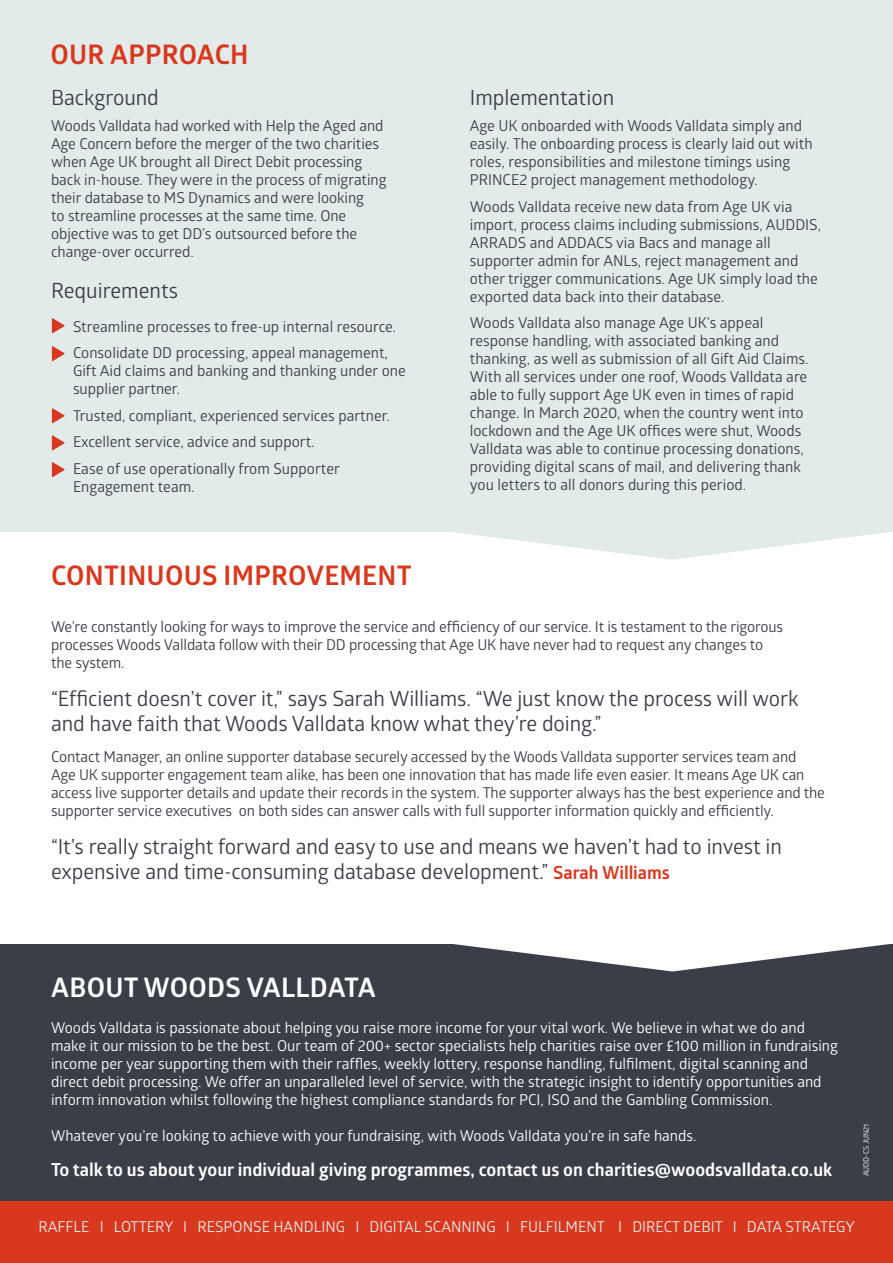
<style>
.page{position:relative;width:893px;height:1263px;background:#fff}
.page>*{position:absolute;margin:0;border:0;box-sizing:border-box;transform-origin:0 0}
.t1{font:700 27px "Glober";letter-spacing:.01em;color:#d8381e}
.t2{font:700 27px "Glober";letter-spacing:.01em;color:#fff}
.t3{font:21px/25.2px "Glober";letter-spacing:-.005em;color:#393e47}
.t4{font:700 18px "Glober";color:#fff}
.t5{font:15px/18px "Glober";letter-spacing:-.005em;color:#393e47}
.t6{font:15px/18px "Glober";color:#fff}
.t7{font:15px "Glober";color:#e2ebe9}
.t8{font:7.5px "Glober";color:#fff}
.s1{font-weight:700;font-size:18px;color:#d8381e}
</style>
<div class="page">
<div style="left:0;top:0;width:893px;height:532px;background:#e2ebe9"></div>
<div style="left:0;top:944px;width:893px;height:301px;background:#393e47"></div>
<div style="left:0;top:1201px;width:893px;height:62px;background:#d8381e"></div>
<svg style="left:453px;top:532px;width:435px;height:28px"></svg>
<svg style="left:453px;top:944px;width:437px;height:27px"></svg>
<svg style="left:52px;top:318px;width:13px;height:15px"></svg>
<svg style="left:52px;top:346px;width:13px;height:15px"></svg>
<svg style="left:52px;top:408px;width:13px;height:15px"></svg>
<svg style="left:52px;top:435px;width:13px;height:16px"></svg>
<svg style="left:52px;top:462px;width:13px;height:15px"></svg>
<p class="t1" style="left:51px;top:35px;width:200px">OUR APPROACH</p>
<p class="t3" style="left:51px;top:84px;width:109px">Background</p>
<p class="t5" style="left:51px;top:116px;width:337px">Woods Valldata had worked with Help the Aged and Age Concern before the merger of the two charities when Age UK brought all Direct Debit processing back in-house. They were in the process of migrating their database to MS Dynamics and were looking<br>to streamline processes at the same time. One objective was to get DD’s outsourced before the change-over occurred.</p>
<p class="t3" style="left:51px;top:277px;width:129px">Requirements</p>
<p class="t5" style="left:73px;top:317px;width:325px">Streamline processes to free-up internal resource.</p>
<p class="t5" style="left:73px;top:343px;width:334px">Consolidate DD processing, appeal management,<br>Gift Aid claims and banking and thanking under one supplier partner.</p>
<p class="t5" style="left:73px;top:406px;width:319px">Trusted, compliant, experienced services partner.</p>
<p class="t5" style="left:73px;top:432px;width:243px">Excellent service, advice and support.</p>
<p class="t5" style="left:73px;top:459px;width:268px">Ease of use operationally from Supporter<br>Engagement team.</p>
<p class="t3" style="left:470px;top:84px;width:146px">Implementation</p>
<p class="t5" style="left:470px;top:116px;width:344px">Age UK onboarded with Woods Valldata simply and easily. The onboarding process is clearly laid out with roles, responsibilities and milestone timings using PRINCE2 project management methodology.</p>
<p class="t5" style="left:470px;top:197px;width:353px">Woods Valldata receive new data from Age UK via import, process claims including submissions, AUDDIS, ARRADS and ADDACS via Bacs and manage all supporter admin for ANLs, reject management and other trigger communications. Age UK simply load the exported data back into their database.</p>
<p class="t5" style="left:470px;top:313px;width:340px">Woods Valldata also manage Age UK’s appeal response handling, with associated banking and thanking, as well as submission of all Gift Aid Claims.<br>With all services under one roof, Woods Valldata are able to fully support Age UK even in times of rapid change. In March 2020, when the country went into lockdown and the Age UK offices were shut, Woods Valldata was able to continue processing donations, providing digital scans of mail, and delivering thank you letters to all donors during this period.</p>
<p class="t1" style="left:51px;top:556px;width:362px">CONTINUOUS IMPROVEMENT</p>
<p class="t5" style="left:51px;top:617px;width:734px">We’re constantly looking for ways to improve the service and efficiency of our service. It is testament to the rigorous processes Woods Valldata follow with their DD processing that Age UK have never had to request any changes to the system.</p>
<p class="t3" style="left:51px;top:685px;width:749px">“Efficient doesn’t cover it,” says Sarah Williams. “We just know the process will work and have faith that Woods Valldata know what they’re doing.”</p>
<p class="t5" style="left:51px;top:747px;width:775px">Contact Manager, an online supporter database securely accessed by the Woods Valldata supporter services team and Age UK supporter engagement team alike, has been one innovation that has made life even easier. It means Age UK can access live supporter details and update their records in the system. The supporter always has the best experience and the supporter service executives on both sides can answer calls with full supporter information quickly and efficiently.</p>
<p class="t3" style="left:51px;top:833px;width:732px">“It’s really straight forward and easy to use and means we haven’t had to invest in expensive and time-consuming database development.” <span class="s1">Sarah Williams</span></p>
<p class="t2" style="left:51px;top:968px;width:326px">ABOUT WOODS VALLDATA</p>
<p class="t6" style="left:51px;top:1018px;width:788px">Woods Valldata is passionate about helping you raise more income for your vital work. We believe in what we do and make it our mission to be the best. Our team of 200+ sector specialists help charities raise over £100 million in fundraising income per year supporting them with their raffles, weekly lottery, response handling, fulfilment, digital scanning and direct debit processing. We offer an unparalleled level of service, with the strategic insight to identify opportunities and inform innovation whilst following the highest compliance standards for PCI, ISO and the Gambling Commission.</p>
<p class="t6" style="left:51px;top:1126px;width:647px">Whatever you’re looking to achieve with your fundraising, with Woods Valldata you’re in safe hands.</p>
<p class="t4" style="left:51px;top:1156px;width:783px">To talk to us about your individual giving programmes, contact us on charities@woodsvalldata.co.uk</p>
<p class="t8" style="left:861px;top:1176px;width:54px;rotate:-90deg">AUDD-CS JUN21</p>
<p class="t7" style="left:38px;top:1216px;width:818px">RAFFLE I LOTTERY I RESPONSE HANDLING I DIGITAL SCANNING I FULFILMENT I DIRECT DEBIT I DATA STRATEGY</p>
</div>
